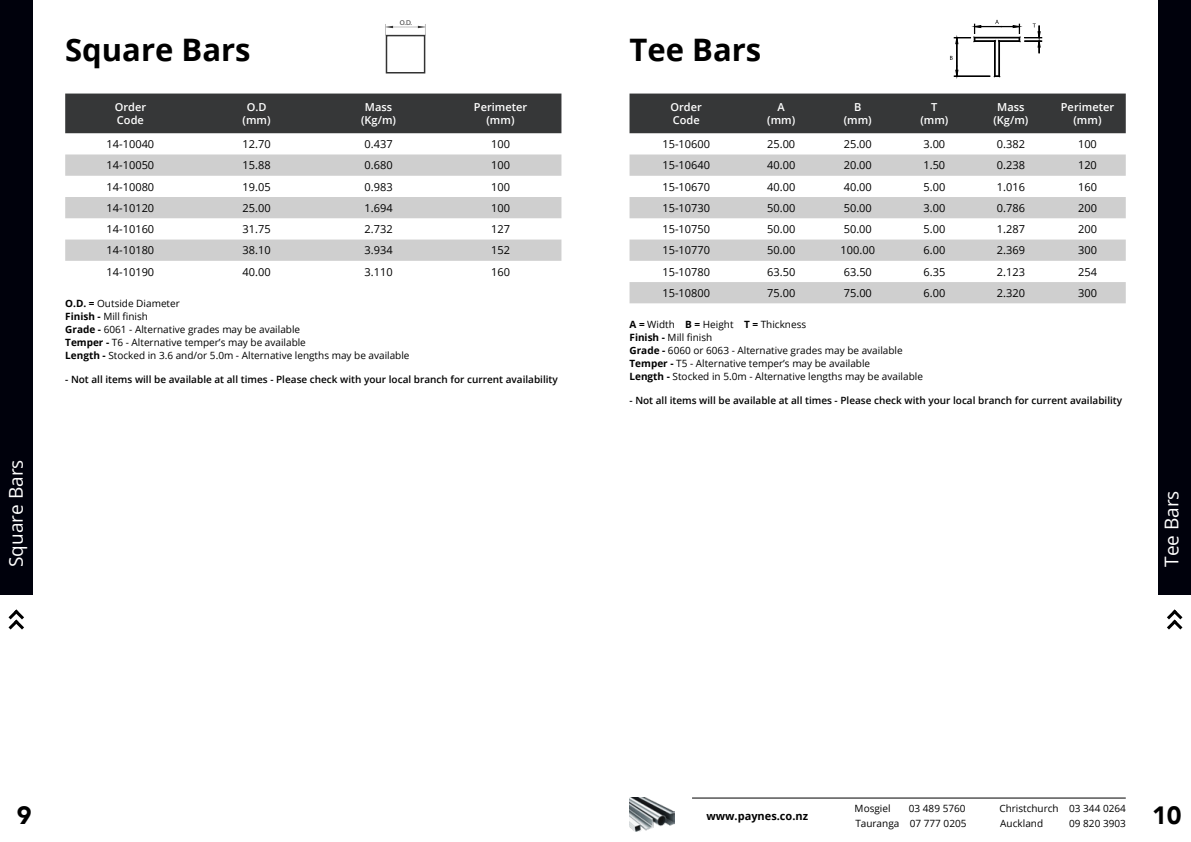
<style>
.page{position:relative;width:1191px;height:842px;background:#fff}
.page>*{position:absolute;margin:0;border:0;box-sizing:border-box;transform-origin:0 0}
.t1{font:700 31px "Open Sans";color:#000}
.t2{font:900 25px "Avenir";color:#000}
.t3{font:19px "Open Sans";color:#fff}
.t4{font:11px "Open Sans";color:#000}
.t5{font:600 11px/13.2px "Open Sans";color:#fff;text-align:center}
.t6{font:700 11px "Open Sans";color:#000}
.t7{font:10px/13px "Open Sans";color:#000}
.t8{font:600 10px "Open Sans";color:#000}
.t9{font:7.1px "Myriad Pro";color:#333}
.s1{font-weight:700}
</style>
<div class="page">
<svg style="left:8px;top:609px;width:16px;height:21px"></svg>
<div style="left:1158px;top:0;width:33px;height:595px;background:#00010c"></div>
<div style="left:0;top:0;width:33px;height:595px;background:#00010c"></div>
<svg style="left:1167px;top:609px;width:16px;height:21px"></svg>
<hr style="left:692px;top:798px;width:433px;height:1px;background:#000">
<img style="left:629px;top:798px;width:46px;height:33px">
<div style="left:629px;top:94px;width:496px;height:39px;background:#363738"></div>
<svg style="left:629px;top:154px;width:496px;height:149px;fill:#cfcfcf"></svg>
<div style="left:65px;top:94px;width:496px;height:39px;background:#363738"></div>
<svg style="left:65px;top:154px;width:496px;height:107px;fill:#cfcfcf"></svg>
<div style="left:386px;top:35px;width:39px;height:38px;border:2px solid #333"></div>
<svg style="left:386px;top:24px;width:40px;height:12px"></svg>
<svg style="left:950px;top:20px;width:91px;height:57px"></svg>
<p class="t9" style="left:400px;top:18px;width:14px">O.D.</p>
<h1 class="t1" style="left:65px;top:27px;width:187px">Square Bars</h1>
<h1 class="t1" style="left:629px;top:27px;width:133px">Tee Bars</h1>
<h3 class="t3" style="left:3px;top:567px;width:109px;rotate:-90deg">Square Bars</h3>
<p class="t5" style="left:115px;top:100px;width:33px;text-align:left">Order<br>Code</p>
<p class="t5" style="left:243px;top:100px;width:30px">O.D (mm)</p>
<p class="t5" style="left:361px;top:100px;width:36px">Mass (Kg/m)</p>
<p class="t5" style="left:474px;top:100px;width:55px">Perimeter (mm)</p>
<p class="t4" style="left:107px;top:137px;width:49px">14-10040</p>
<p class="t4" style="left:243px;top:137px;width:30px">12.70</p>
<p class="t4" style="left:364px;top:137px;width:30px">0.437</p>
<p class="t4" style="left:491px;top:137px;width:20px">100</p>
<p class="t4" style="left:107px;top:158px;width:49px">14-10050</p>
<p class="t4" style="left:243px;top:158px;width:30px">15.88</p>
<p class="t4" style="left:364px;top:158px;width:30px">0.680</p>
<p class="t4" style="left:491px;top:158px;width:20px">100</p>
<p class="t4" style="left:107px;top:179px;width:49px">14-10080</p>
<p class="t4" style="left:243px;top:179px;width:30px">19.05</p>
<p class="t4" style="left:364px;top:179px;width:30px">0.983</p>
<p class="t4" style="left:491px;top:179px;width:20px">100</p>
<p class="t4" style="left:107px;top:200px;width:49px">14-10120</p>
<p class="t4" style="left:243px;top:200px;width:30px">25.00</p>
<p class="t4" style="left:364px;top:200px;width:30px">1.694</p>
<p class="t4" style="left:491px;top:200px;width:20px">100</p>
<p class="t4" style="left:107px;top:222px;width:49px">14-10160</p>
<p class="t4" style="left:243px;top:222px;width:30px">31.75</p>
<p class="t4" style="left:364px;top:222px;width:30px">2.732</p>
<p class="t4" style="left:491px;top:222px;width:20px">127</p>
<p class="t4" style="left:107px;top:243px;width:49px">14-10180</p>
<p class="t4" style="left:243px;top:243px;width:30px">38.10</p>
<p class="t4" style="left:364px;top:243px;width:30px">3.934</p>
<p class="t4" style="left:491px;top:243px;width:20px">152</p>
<p class="t4" style="left:107px;top:264px;width:49px">14-10190</p>
<p class="t4" style="left:243px;top:264px;width:30px">40.00</p>
<p class="t4" style="left:364px;top:264px;width:30px">3.110</p>
<p class="t4" style="left:491px;top:264px;width:20px">160</p>
<p class="t7" style="left:65px;top:296px;width:346px"><span class="s1">O.D. =</span> Outside Diameter<br><span class="s1">Finish -</span> Mill finish<br><span class="s1">Grade -</span> 6061 - Alternative grades may be available<br><span class="s1">Temper -</span> T6 - Alternative temper’s may be available<br><span class="s1">Length -</span> Stocked in 3.6 and/or 5.0m - Alternative lengths may be available</p>
<p class="t8" style="left:65px;top:372px;width:494px">- Not all items will be available at all times - Please check with your local branch for current availability</p>
<p class="t5" style="left:670px;top:100px;width:33px;text-align:left">Order<br>Code</p>
<p class="t5" style="left:767px;top:100px;width:30px">A (mm)</p>
<p class="t5" style="left:843px;top:100px;width:30px">B (mm)</p>
<p class="t5" style="left:920px;top:100px;width:30px">T (mm)</p>
<p class="t5" style="left:993px;top:100px;width:36px">Mass (Kg/m)</p>
<p class="t5" style="left:1060px;top:100px;width:55px">Perimeter (mm)</p>
<p class="t4" style="left:662px;top:137px;width:49px">15-10600</p>
<p class="t4" style="left:767px;top:137px;width:30px">25.00</p>
<p class="t4" style="left:843px;top:137px;width:30px">25.00</p>
<p class="t4" style="left:923px;top:137px;width:23px">3.00</p>
<p class="t4" style="left:997px;top:137px;width:30px">0.382</p>
<p class="t4" style="left:1078px;top:137px;width:20px">100</p>
<p class="t4" style="left:662px;top:158px;width:49px">15-10640</p>
<p class="t4" style="left:767px;top:158px;width:30px">40.00</p>
<p class="t4" style="left:843px;top:158px;width:30px">20.00</p>
<p class="t4" style="left:923px;top:158px;width:23px">1.50</p>
<p class="t4" style="left:997px;top:158px;width:30px">0.238</p>
<p class="t4" style="left:1078px;top:158px;width:20px">120</p>
<p class="t4" style="left:662px;top:179px;width:49px">15-10670</p>
<p class="t4" style="left:767px;top:179px;width:30px">40.00</p>
<p class="t4" style="left:843px;top:179px;width:30px">40.00</p>
<p class="t4" style="left:923px;top:179px;width:23px">5.00</p>
<p class="t4" style="left:997px;top:179px;width:30px">1.016</p>
<p class="t4" style="left:1078px;top:179px;width:20px">160</p>
<p class="t4" style="left:662px;top:200px;width:49px">15-10730</p>
<p class="t4" style="left:767px;top:200px;width:30px">50.00</p>
<p class="t4" style="left:843px;top:200px;width:30px">50.00</p>
<p class="t4" style="left:923px;top:200px;width:23px">3.00</p>
<p class="t4" style="left:997px;top:200px;width:30px">0.786</p>
<p class="t4" style="left:1078px;top:200px;width:20px">200</p>
<p class="t4" style="left:662px;top:222px;width:49px">15-10750</p>
<p class="t4" style="left:767px;top:222px;width:30px">50.00</p>
<p class="t4" style="left:843px;top:222px;width:30px">50.00</p>
<p class="t4" style="left:923px;top:222px;width:23px">5.00</p>
<p class="t4" style="left:997px;top:222px;width:30px">1.287</p>
<p class="t4" style="left:1078px;top:222px;width:20px">200</p>
<p class="t4" style="left:662px;top:243px;width:49px">15-10770</p>
<p class="t4" style="left:767px;top:243px;width:30px">50.00</p>
<p class="t4" style="left:840px;top:243px;width:36px">100.00</p>
<p class="t4" style="left:923px;top:243px;width:23px">6.00</p>
<p class="t4" style="left:997px;top:243px;width:30px">2.369</p>
<p class="t4" style="left:1078px;top:243px;width:20px">300</p>
<p class="t4" style="left:662px;top:264px;width:49px">15-10780</p>
<p class="t4" style="left:767px;top:264px;width:30px">63.50</p>
<p class="t4" style="left:844px;top:264px;width:30px">63.50</p>
<p class="t4" style="left:923px;top:264px;width:23px">6.35</p>
<p class="t4" style="left:997px;top:264px;width:30px">2.123</p>
<p class="t4" style="left:1078px;top:264px;width:20px">254</p>
<p class="t4" style="left:662px;top:285px;width:49px">15-10800</p>
<p class="t4" style="left:767px;top:285px;width:30px">75.00</p>
<p class="t4" style="left:844px;top:285px;width:30px">75.00</p>
<p class="t4" style="left:923px;top:285px;width:23px">6.00</p>
<p class="t4" style="left:997px;top:285px;width:30px">2.320</p>
<p class="t4" style="left:1078px;top:285px;width:20px">300</p>
<p class="t7" style="left:629px;top:318px;width:295px"><span class="s1">A =</span> Width <span class="s1">B =</span> Height <span class="s1">T =</span> Thickness<br><span class="s1">Finish -</span> Mill finish<br><span class="s1">Grade -</span> 6060 or 6063 - Alternative grades may be available <span class="s1">Temper -</span> T5 - Alternative temper’s may be available<br><span class="s1">Length -</span> Stocked in 5.0m - Alternative lengths may be available</p>
<p class="t8" style="left:629px;top:393px;width:494px">- Not all items will be available at all times - Please check with your local branch for current availability</p>
<h3 class="t3" style="left:1158px;top:567px;width:78px;rotate:-90deg">Tee Bars</h3>
<p class="t7" style="left:854px;top:802px;width:37px">Mosgiel</p>
<p class="t7" style="left:909px;top:802px;width:58px">03 489 5760</p>
<p class="t7" style="left:999px;top:802px;width:128px">Christchurch 03 344 0264</p>
<p class="t7" style="left:855px;top:817px;width:113px">Tauranga 07 777 0205</p>
<p class="t7" style="left:1000px;top:817px;width:44px">Auckland</p>
<p class="t7" style="left:1069px;top:817px;width:58px">09 820 3903</p>
<h2 class="t2" style="left:17px;top:794px;width:16px">9</h2>
<h2 class="t2" style="left:1152px;top:794px;width:31px">10</h2>
<p class="t6" style="left:706px;top:808px;width:103px">www.paynes.co.nz</p>
</div>
